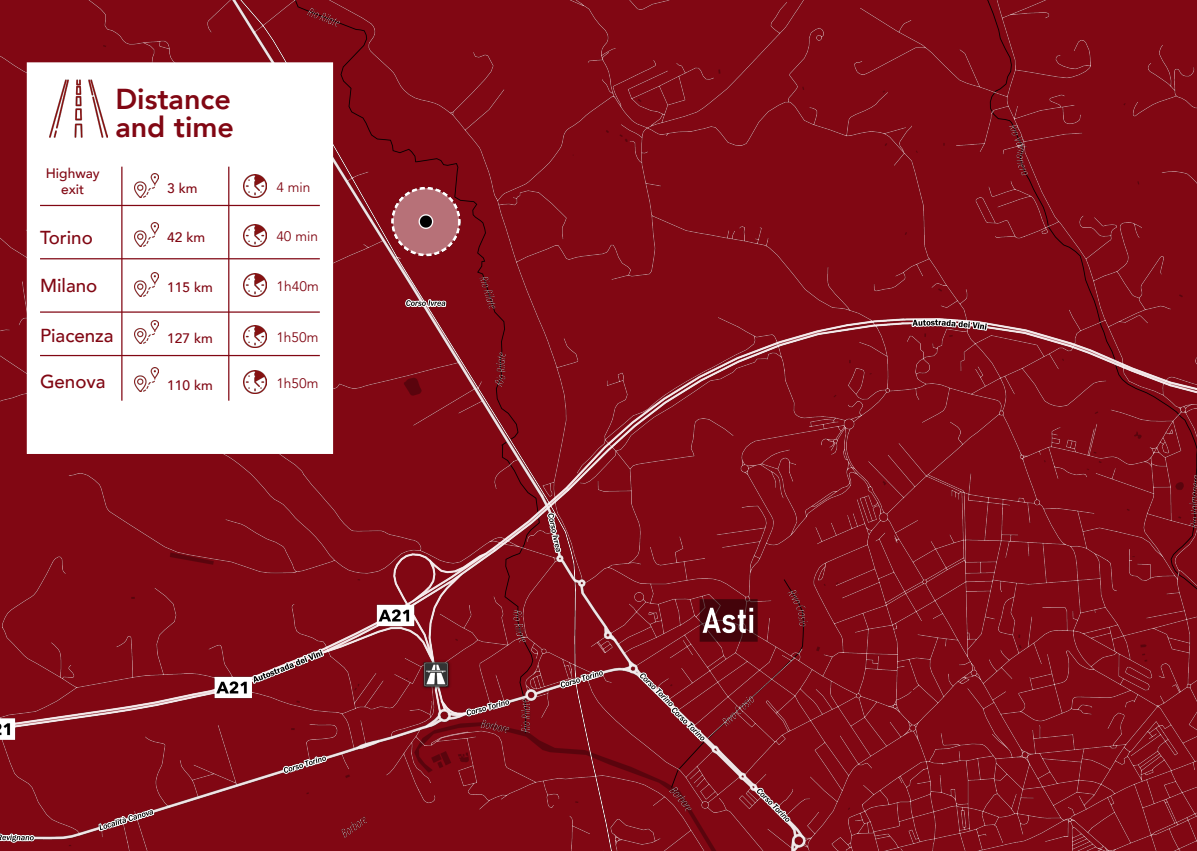
<style>
.page{position:relative;width:1197px;height:851px;background:#fff}
.page>*{position:absolute;margin:0;border:0;box-sizing:border-box;transform-origin:0 0}
.t1{font:800 28.75px "Avenir";color:#810713}
.t2{font:500 18.75px "Avenir";color:#810713}
.t3{font:500 13.75px "Avenir";color:#810713}
.t4{font:13.75px "Avenir";color:#810713}
</style>
<div class="page">
<img style="left:0;top:0;width:1197px;height:850px">
<div style="left:27px;top:62px;width:306px;height:392px;background:#fff;border:1px solid #fff"></div>
<img style="left:134px;top:222px;width:24px;height:24px">
<img style="left:134px;top:173px;width:24px;height:24px">
<img style="left:134px;top:272px;width:24px;height:24px">
<img style="left:134px;top:320px;width:24px;height:24px">
<img style="left:134px;top:367px;width:24px;height:24px">
<img style="left:244px;top:371px;width:22px;height:22px">
<img style="left:244px;top:325px;width:22px;height:22px">
<img style="left:244px;top:274px;width:22px;height:22px">
<img style="left:244px;top:224px;width:22px;height:23px">
<img style="left:244px;top:175px;width:22px;height:22px">
<img style="left:50px;top:80px;width:58px;height:57px">
<hr style="left:40px;top:258px;width:280px;height:1px;background:#810713">
<hr style="left:40px;top:205px;width:280px;height:1px;background:#810713">
<hr style="left:121px;top:167px;width:1px;height:233px;background:#810713">
<hr style="left:228px;top:167px;width:1px;height:233px;background:#810713">
<hr style="left:40px;top:311px;width:280px;height:1px;background:#810713">
<hr style="left:40px;top:355px;width:280px;height:1px;background:#810713">
<p class="t1" style="left:115px;top:76px;width:117px">Distance</p>
<p class="t1" style="left:115px;top:105px;width:120px">and time</p>
<p class="t3" style="left:46px;top:161px;width:55px">Highway</p>
<p class="t3" style="left:61px;top:178px;width:25px">exit</p>
<p class="t3" style="left:167px;top:176px;width:32px">3 km</p>
<p class="t4" style="left:276px;top:179px;width:36px">4 min</p>
<p class="t2" style="left:40px;top:221px;width:54px">Torino</p>
<p class="t3" style="left:167px;top:225px;width:39px">42 km</p>
<p class="t4" style="left:276px;top:228px;width:43px">40 min</p>
<p class="t2" style="left:40px;top:269px;width:59px">Milano</p>
<p class="t2" style="left:40px;top:319px;width:75px">Piacenza</p>
<p class="t2" style="left:40px;top:365px;width:67px">Genova</p>
<p class="t3" style="left:167px;top:275px;width:47px">115 km</p>
<p class="t3" style="left:167px;top:326px;width:47px">127 km</p>
<p class="t3" style="left:167px;top:373px;width:47px">110 km</p>
<p class="t4" style="left:277px;top:278px;width:44px">1h40m</p>
<p class="t4" style="left:276px;top:329px;width:44px">1h50m</p>
<p class="t4" style="left:276px;top:375px;width:44px">1h50m</p>
</div>
